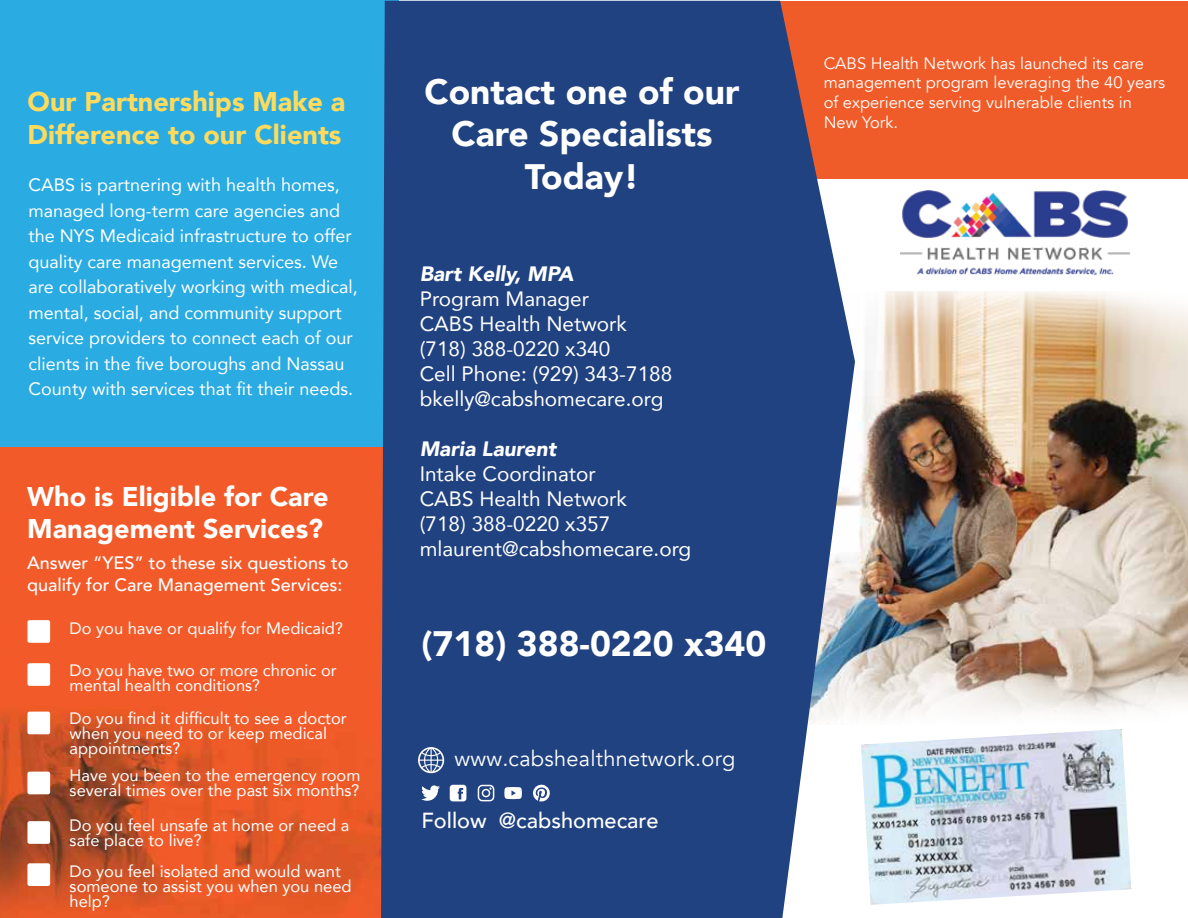
<style>
.page{position:relative;width:1188px;height:918px;background:#fff}
.page>*{position:absolute;margin:0;border:0;box-sizing:border-box;transform-origin:0 0}
.t1{font:900 35.25px/42.3px "Avenir";color:#fff;text-align:center}
.t2{font:900 27px/32.4px "Avenir";color:#fff}
.t3{font:900 27px/32.4px "Avenir";color:#ffdb5d}
.t4{font:21.75px "Avenir";letter-spacing:.01em;color:#fff}
.t5{font:500 21.75px "Avenir";color:#fff}
.t6{font:20.85px/24.9px "Avenir";color:#fff}
.t7{font:italic 900 20.85px "Avenir";color:#fff}
.t8{font:18px/25.5px "Avenir";color:#fff}
.t9{font:500 18px/21.6px "Avenir";color:#fff}
.t10{font:16.5px/15px "Avenir";color:#fff}
.t11{font:16.5px/19.8px "Avenir";color:#fff}
</style>
<div class="page">
<div style="left:0;top:1px;width:399px;height:462px;background:#2aabe2"></div>
<img style="left:0;top:447px;width:381px;height:471px">
<div style="left:27px;top:663px;width:23px;height:23px;background:#fff;border-radius:2px"></div>
<div style="left:27px;top:620px;width:23px;height:23px;background:#fff;border-radius:2px"></div>
<div style="left:27px;top:712px;width:23px;height:22px;background:#fff;border-radius:2px"></div>
<div style="left:27px;top:772px;width:23px;height:22px;background:#fff;border-radius:2px"></div>
<div style="left:27px;top:821px;width:23px;height:23px;background:#fff;border-radius:2px"></div>
<div style="left:27px;top:863px;width:23px;height:23px;background:#fff;border-radius:2px"></div>
<img style="left:855px;top:291px;width:333px;height:427px">
<div style="left:775px;top:1px;width:413px;height:177px;background:#f05c29"></div>
<img style="left:861px;top:729px;width:270px;height:176px">
<img style="left:900px;top:190px;width:230px;height:84px">
<svg style="left:381px;top:1px;width:474px;height:917px;fill:#204280"></svg>
<svg style="left:418px;top:747px;width:26px;height:26px"></svg>
<svg style="left:421px;top:785px;width:19px;height:16px"></svg>
<svg style="left:504px;top:787px;width:18px;height:12px"></svg>
<svg style="left:533px;top:784px;width:18px;height:18px"></svg>
<svg style="left:450px;top:785px;width:16px;height:16px"></svg>
<svg style="left:478px;top:785px;width:16px;height:16px"></svg>
<h2 class="t3" style="left:28px;top:85px;width:319px">Our Partnerships Make a<br>Difference to our Clients</h2>
<p class="t8" style="left:29px;top:172px;width:331px">CABS is partnering with health homes, managed long-term care agencies and the NYS Medicaid infrastructure to offer quality care management services. We are collaboratively working with medical, mental, social, and community support service providers to connect each of our clients in the five boroughs and Nassau County with services that fit their needs.</p>
<h2 class="t2" style="left:27px;top:480px;width:303px">Who is Eligible for Care<br>Management Services?</h2>
<p class="t9" style="left:27px;top:551px;width:323px">Answer “YES” to these six questions to qualify for Care Management Services:</p>
<p class="t10" style="left:70px;top:621px;width:275px">Do you have or qualify for Medicaid?</p>
<p class="t10" style="left:70px;top:662px;width:269px">Do you have two or more chronic or mental health conditions?</p>
<p class="t10" style="left:70px;top:710px;width:279px">Do you find it difficult to see a doctor when you need to or keep medical appointments?</p>
<p class="t10" style="left:70px;top:768px;width:292px">Have you been to the emergency room several times over the past six months?</p>
<p class="t10" style="left:70px;top:817px;width:281px">Do you feel unsafe at home or need a safe place to live?</p>
<p class="t10" style="left:70px;top:863px;width:283px">Do you feel isolated and would want someone to assist you when you need help?</p>
<h1 class="t1" style="left:425px;top:70px;width:316px">Contact one of our<br>Care Specialists<br>Today!</h1>
<h2 class="t2" style="left:495px;top:114px;width:191px">Contact one of</h2>
<p class="t7" style="left:420px;top:257px;width:155px">Bart Kelly, MPA</p>
<p class="t6" style="left:420px;top:286px;width:254px">Program Manager<br>CABS Health Network (718) 388-0220 x340<br>Cell Phone: (929) 343-7188 bkelly@cabshomecare.org</p>
<p class="t7" style="left:420px;top:431px;width:138px">Maria Laurent</p>
<p class="t6" style="left:420px;top:461px;width:273px">Intake Coordinator<br>CABS Health Network<br>(718) 388-0220 x357 mlaurent@cabshomecare.org</p>
<h1 class="t1" style="left:422px;top:621px;width:346px">(718) 388-0220 x340</h1>
<h3 class="t4" style="left:454px;top:745px;width:283px">www.cabshealthnetwork.org</h3>
<h3 class="t5" style="left:421px;top:802px;width:239px">Follow @cabshomecare</h3>
<p class="t11" style="left:824px;top:53px;width:343px">CABS Health Network has launched its care management program leveraging the 40 years of experience serving vulnerable clients in New York.</p>
</div>
